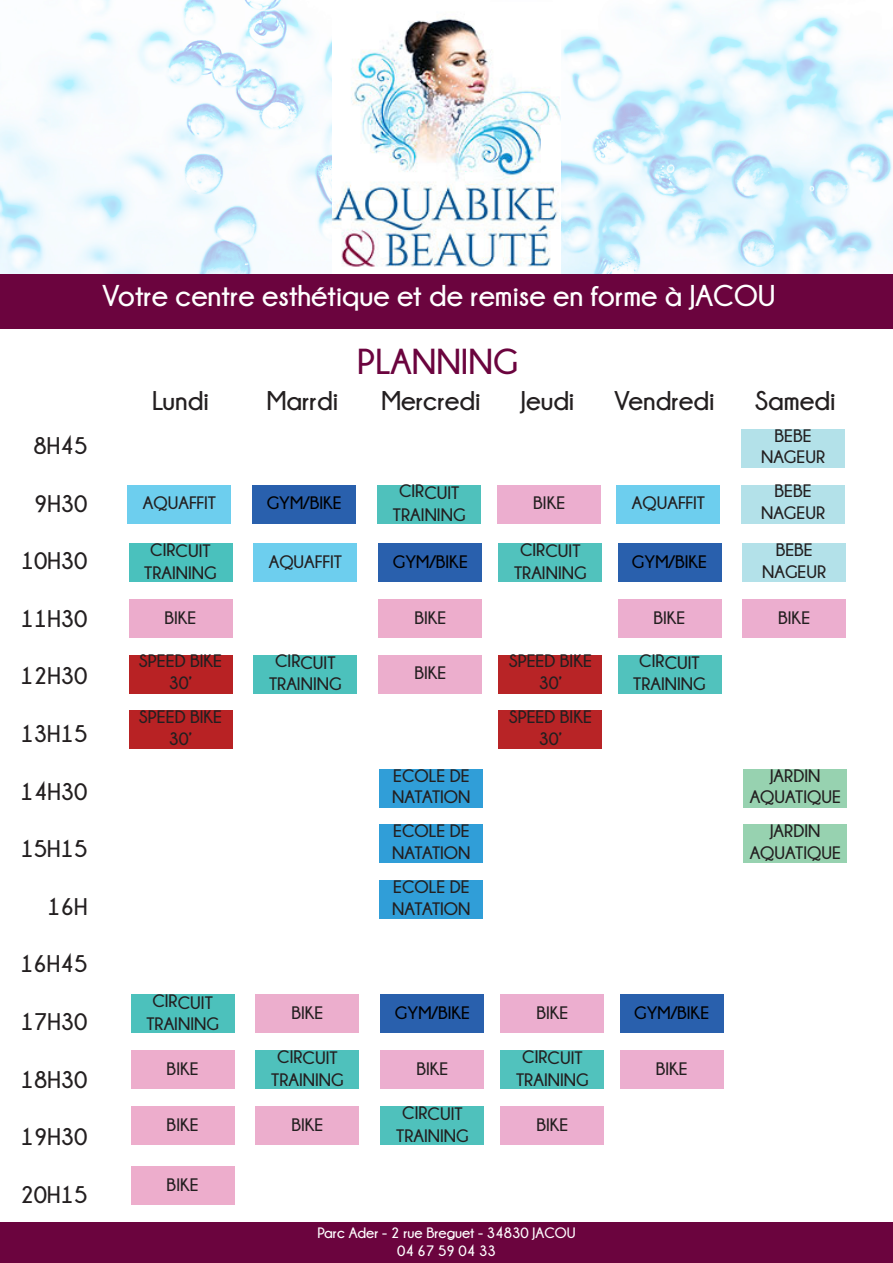
<style>
.page{position:relative;width:893px;height:1263px;background:#fff}
.page>*{position:absolute;margin:0;border:0;box-sizing:border-box;transform-origin:0 0}
.t1{font:700 36px "Champagne&Limousines";color:#6b043e}
.t2{font:700 30px "Champagne&Limousines";color:#fff}
.t3{font:700 27px "Champagne&Limousines";color:#231f20}
.t4{font:700 24px "Champagne&Limousines";color:#231f20}
.t5{font:700 18px "Champagne&Limousines";color:#231f20}
.t6{font:700 18px "Champagne&Limousines";color:#000001}
.t7{font:700 15px "Champagne&Limousines";color:#fff}
</style>
<div class="page">
<img style="left:0;top:0;width:893px;height:274px">
<img style="left:333px;top:2px;width:227px;height:272px">
<div style="left:0;top:274px;width:893px;height:55px;background:#6b043e"></div>
<div style="left:741px;top:429px;width:104px;height:39px;background:#b3e1e9"></div>
<div style="left:128px;top:485px;width:103px;height:38px;background:#6dceee"></div>
<div style="left:252px;top:485px;width:104px;height:38px;background:#2960ad"></div>
<div style="left:377px;top:485px;width:104px;height:38px;background:#4fc1bc"></div>
<div style="left:497px;top:485px;width:104px;height:38px;background:#ecaecf"></div>
<div style="left:617px;top:485px;width:103px;height:38px;background:#6dceee"></div>
<div style="left:741px;top:485px;width:104px;height:38px;background:#b3e1e9"></div>
<div style="left:129px;top:543px;width:103px;height:39px;background:#4ac1bd"></div>
<div style="left:253px;top:543px;width:104px;height:39px;background:#6dceee"></div>
<div style="left:378px;top:543px;width:104px;height:39px;background:#2960ad"></div>
<div style="left:498px;top:543px;width:104px;height:39px;background:#51c2bd"></div>
<div style="left:618px;top:543px;width:103px;height:39px;background:#2960ad"></div>
<div style="left:742px;top:543px;width:104px;height:39px;background:#b3e1e9"></div>
<div style="left:129px;top:599px;width:103px;height:39px;background:#ecaccc"></div>
<div style="left:378px;top:599px;width:104px;height:39px;background:#edadcc"></div>
<div style="left:618px;top:599px;width:103px;height:39px;background:#ecaecf"></div>
<div style="left:742px;top:599px;width:104px;height:39px;background:#ecaecf"></div>
<div style="left:129px;top:655px;width:103px;height:38px;background:#b82224"></div>
<div style="left:253px;top:655px;width:104px;height:38px;background:#4cc1bc"></div>
<div style="left:378px;top:655px;width:104px;height:38px;background:#ecaecd"></div>
<div style="left:498px;top:655px;width:104px;height:38px;background:#b82426"></div>
<div style="left:618px;top:655px;width:103px;height:38px;background:#51c2bd"></div>
<div style="left:129px;top:710px;width:103px;height:39px;background:#b82224"></div>
<div style="left:498px;top:710px;width:104px;height:39px;background:#b82426"></div>
<div style="left:379px;top:769px;width:104px;height:39px;background:#309ed8"></div>
<div style="left:743px;top:769px;width:104px;height:39px;background:#97d2b0"></div>
<div style="left:379px;top:825px;width:104px;height:38px;background:#309ed8"></div>
<div style="left:743px;top:825px;width:104px;height:38px;background:#97d2b0"></div>
<div style="left:379px;top:880px;width:104px;height:39px;background:#309ed8"></div>
<div style="left:131px;top:994px;width:103px;height:39px;background:#4cc1bc"></div>
<div style="left:256px;top:994px;width:103px;height:39px;background:#ecaecd"></div>
<div style="left:381px;top:994px;width:103px;height:39px;background:#2960ad"></div>
<div style="left:501px;top:994px;width:103px;height:39px;background:#ecaecf"></div>
<div style="left:620px;top:994px;width:103px;height:39px;background:#2960ad"></div>
<div style="left:131px;top:1050px;width:103px;height:39px;background:#edadcc"></div>
<div style="left:256px;top:1050px;width:103px;height:39px;background:#4fc1bc"></div>
<div style="left:381px;top:1050px;width:103px;height:39px;background:#ecaecf"></div>
<div style="left:501px;top:1050px;width:103px;height:39px;background:#51c2bd"></div>
<div style="left:620px;top:1050px;width:103px;height:39px;background:#ecaecf"></div>
<div style="left:131px;top:1106px;width:103px;height:39px;background:#edadcc"></div>
<div style="left:256px;top:1106px;width:103px;height:39px;background:#ecaecd"></div>
<div style="left:381px;top:1106px;width:103px;height:39px;background:#4fc1bc"></div>
<div style="left:501px;top:1106px;width:103px;height:39px;background:#ecaecf"></div>
<div style="left:131px;top:1166px;width:103px;height:39px;background:#edadcc"></div>
<div style="left:0;top:1223px;width:893px;height:40px;background:#6b043e"></div>
<p class="t4" style="left:34px;top:432px;width:55px">8H45</p>
<p class="t4" style="left:34px;top:490px;width:55px">9H30</p>
<p class="t4" style="left:21px;top:548px;width:68px">10H30</p>
<p class="t4" style="left:21px;top:605px;width:68px">11H30</p>
<p class="t4" style="left:20px;top:663px;width:69px">12H30</p>
<p class="t4" style="left:20px;top:720px;width:69px">13H15</p>
<p class="t4" style="left:20px;top:778px;width:69px">14H30</p>
<p class="t4" style="left:20px;top:836px;width:69px">15H15</p>
<p class="t4" style="left:47px;top:893px;width:42px">16H</p>
<p class="t4" style="left:20px;top:951px;width:69px">16H45</p>
<p class="t4" style="left:21px;top:1008px;width:68px">17H30</p>
<p class="t4" style="left:21px;top:1066px;width:68px">18H30</p>
<p class="t4" style="left:21px;top:1124px;width:68px">19H30</p>
<p class="t4" style="left:20px;top:1181px;width:69px">20H15</p>
<p class="t2" style="left:102px;top:279px;width:675px">Votre centre esthétique et de remise en forme à JACOU</p>
<p class="t1" style="left:357px;top:342px;width:162px">PLANNING</p>
<p class="t3" style="left:152px;top:386px;width:58px">Lundi</p>
<p class="t3" style="left:267px;top:386px;width:73px">Marrdi</p>
<p class="t3" style="left:381px;top:386px;width:101px">Mercredi</p>
<p class="t3" style="left:521px;top:386px;width:55px">Jeudi</p>
<p class="t3" style="left:615px;top:386px;width:101px">Vendredi</p>
<p class="t3" style="left:755px;top:386px;width:82px">Samedi</p>
<p class="t5" style="left:775px;top:426px;width:39px">BEBE</p>
<p class="t5" style="left:761px;top:447px;width:66px">NAGEUR</p>
<p class="t5" style="left:143px;top:493px;width:75px">AQUAFFIT</p>
<p class="t6" style="left:267px;top:493px;width:77px">GYM/BIKE</p>
<p class="t5" style="left:399px;top:483px;width:62px">CIRCUIT</p>
<p class="t5" style="left:393px;top:504px;width:74px">TRAINING</p>
<p class="t5" style="left:533px;top:493px;width:33px">BIKE</p>
<p class="t5" style="left:632px;top:493px;width:75px">AQUAFFIT</p>
<p class="t5" style="left:775px;top:481px;width:39px">BEBE</p>
<p class="t5" style="left:761px;top:503px;width:66px">NAGEUR</p>
<p class="t5" style="left:150px;top:541px;width:62px">CIRCUIT</p>
<p class="t5" style="left:144px;top:563px;width:74px">TRAINING</p>
<p class="t5" style="left:269px;top:552px;width:75px">AQUAFFIT</p>
<p class="t6" style="left:393px;top:552px;width:77px">GYM/BIKE</p>
<p class="t5" style="left:520px;top:541px;width:62px">CIRCUIT</p>
<p class="t5" style="left:514px;top:563px;width:74px">TRAINING</p>
<p class="t6" style="left:632px;top:552px;width:77px">GYM/BIKE</p>
<p class="t5" style="left:776px;top:540px;width:39px">BEBE</p>
<p class="t5" style="left:762px;top:561px;width:66px">NAGEUR</p>
<p class="t5" style="left:165px;top:607px;width:33px">BIKE</p>
<p class="t5" style="left:414px;top:607px;width:33px">BIKE</p>
<p class="t5" style="left:653px;top:607px;width:33px">BIKE</p>
<p class="t5" style="left:778px;top:607px;width:33px">BIKE</p>
<p class="t5" style="left:139px;top:651px;width:85px">SPEED BIKE</p>
<p class="t5" style="left:169px;top:673px;width:25px">30’</p>
<p class="t5" style="left:275px;top:653px;width:62px">CIRCUIT</p>
<p class="t5" style="left:269px;top:674px;width:74px">TRAINING</p>
<p class="t5" style="left:509px;top:651px;width:85px">SPEED BIKE</p>
<p class="t5" style="left:539px;top:673px;width:25px">30’</p>
<p class="t5" style="left:639px;top:653px;width:62px">CIRCUIT</p>
<p class="t5" style="left:633px;top:674px;width:74px">TRAINING</p>
<p class="t5" style="left:414px;top:663px;width:33px">BIKE</p>
<p class="t5" style="left:139px;top:707px;width:85px">SPEED BIKE</p>
<p class="t5" style="left:169px;top:728px;width:25px">30’</p>
<p class="t5" style="left:152px;top:992px;width:62px">CIRCUIT</p>
<p class="t5" style="left:146px;top:1014px;width:74px">TRAINING</p>
<p class="t5" style="left:167px;top:1059px;width:33px">BIKE</p>
<p class="t5" style="left:393px;top:765px;width:78px">ECOLE DE</p>
<p class="t5" style="left:392px;top:787px;width:80px">NATATION</p>
<p class="t5" style="left:393px;top:821px;width:78px">ECOLE DE</p>
<p class="t5" style="left:392px;top:843px;width:80px">NATATION</p>
<p class="t5" style="left:393px;top:877px;width:78px">ECOLE DE</p>
<p class="t5" style="left:392px;top:898px;width:80px">NATATION</p>
<p class="t5" style="left:509px;top:707px;width:85px">SPEED BIKE</p>
<p class="t5" style="left:539px;top:728px;width:25px">30’</p>
<p class="t5" style="left:291px;top:1003px;width:33px">BIKE</p>
<p class="t6" style="left:395px;top:1003px;width:77px">GYM/BIKE</p>
<p class="t5" style="left:536px;top:1003px;width:33px">BIKE</p>
<p class="t6" style="left:634px;top:1003px;width:77px">GYM/BIKE</p>
<p class="t5" style="left:277px;top:1048px;width:62px">CIRCUIT</p>
<p class="t5" style="left:271px;top:1070px;width:74px">TRAINING</p>
<p class="t5" style="left:416px;top:1059px;width:33px">BIKE</p>
<p class="t5" style="left:522px;top:1048px;width:62px">CIRCUIT</p>
<p class="t5" style="left:516px;top:1070px;width:74px">TRAINING</p>
<p class="t5" style="left:656px;top:1059px;width:33px">BIKE</p>
<p class="t5" style="left:167px;top:1114px;width:33px">BIKE</p>
<p class="t5" style="left:291px;top:1114px;width:33px">BIKE</p>
<p class="t5" style="left:167px;top:1174px;width:33px">BIKE</p>
<p class="t5" style="left:402px;top:1104px;width:62px">CIRCUIT</p>
<p class="t5" style="left:396px;top:1125px;width:74px">TRAINING</p>
<p class="t5" style="left:536px;top:1114px;width:33px">BIKE</p>
<p class="t7" style="left:317px;top:1225px;width:260px">Parc Ader - 2 rue Breguet - 34830 JACOU</p>
<p class="t7" style="left:397px;top:1243px;width:100px">04 67 59 04 33</p>
<p class="t5" style="left:770px;top:765px;width:52px">JARDIN</p>
<p class="t5" style="left:750px;top:787px;width:93px">AQUATIQUE</p>
<p class="t5" style="left:770px;top:821px;width:52px">JARDIN</p>
<p class="t5" style="left:750px;top:843px;width:93px">AQUATIQUE</p>
</div>
